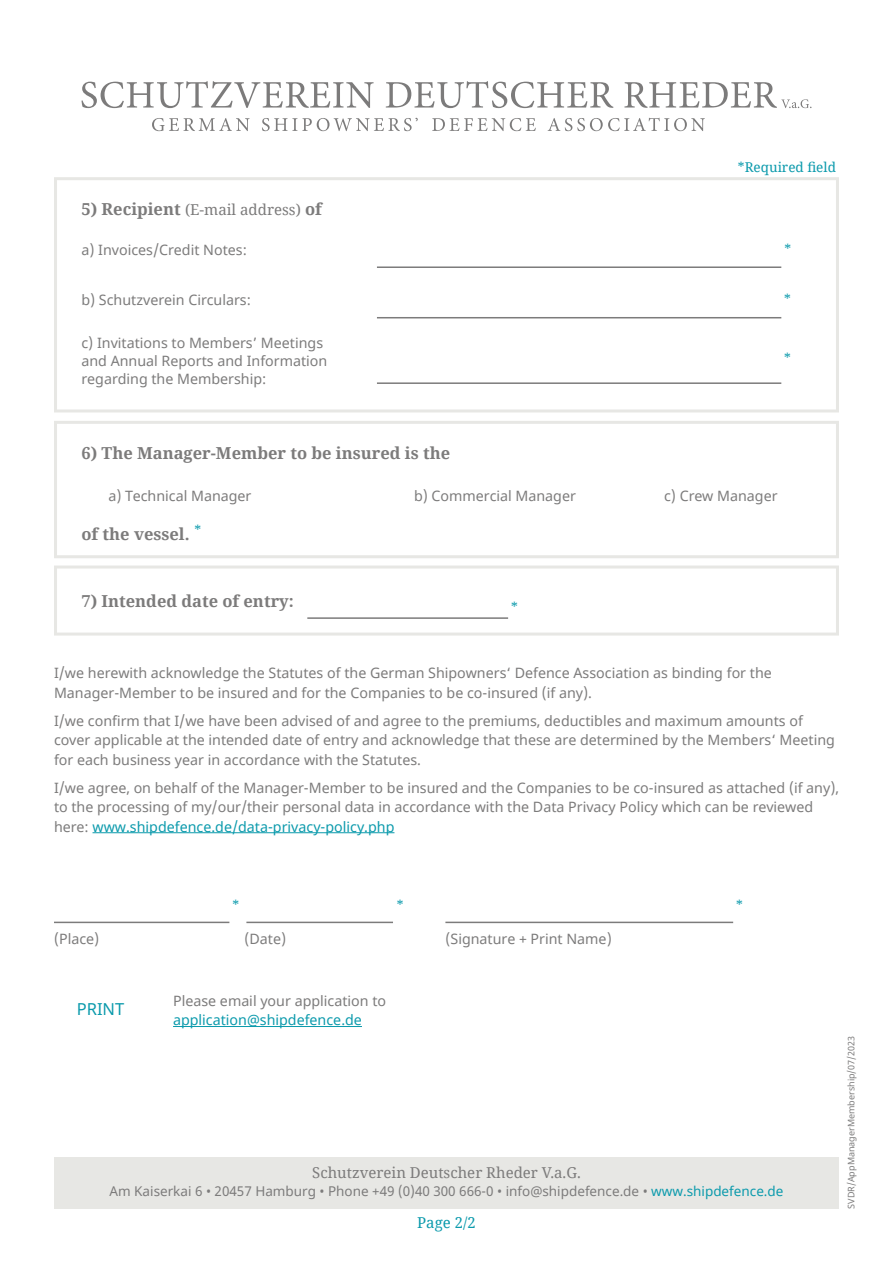
<style>
.page{position:relative;width:893px;height:1263px;background:#fff}
.page>*{position:absolute;margin:0;border:0;box-sizing:border-box;transform-origin:0 0}
.t1{font:700 16.5px "Noto Serif";color:#7c7b7b}
.t2{font:16.5px "Noto Sans";color:#0b9aac}
.t3{font:15px "Noto Serif";color:#7c7b7b}
.t4{font:15px "Noto Serif";color:#0b9aac}
.t5{font:14.25px/19.5px "Noto Sans";color:#7c7b7b}
.t6{font:14.25px "Noto Sans";color:#0b9aac}
.t7{font:13.5px "Noto Sans";color:#7c7b7b}
.t8{font:13.5px "Noto Serif";color:#0b9aac}
.t9{font:9px "Noto Sans";color:#7c7b7b}
.s1{font-weight:700;font-size:16.5px}
.s2{color:#0b9aac}
</style>
<div class="page">
<svg style="left:81px;top:81px;width:293px;height:27px"></svg>
<svg style="left:386px;top:81px;width:227px;height:27px"></svg>
<svg style="left:152px;top:118px;width:98px;height:13px"></svg>
<svg style="left:262px;top:118px;width:156px;height:13px"></svg>
<svg style="left:432px;top:118px;width:104px;height:13px"></svg>
<svg style="left:548px;top:118px;width:157px;height:13px"></svg>
<svg style="left:624px;top:82px;width:187px;height:26px"></svg>
<div style="left:54px;top:1157px;width:785px;height:52px;background:#e7e7e4"></div>
<hr style="left:93px;top:832px;width:301px;height:1px;background:#0b9aac">
<hr style="left:173px;top:1026px;width:189px;height:1px;background:#0b9aac">
<hr style="left:54px;top:922px;width:175px;height:1px;background:#7c7b7b">
<hr style="left:246px;top:922px;width:147px;height:1px;background:#7c7b7b">
<hr style="left:445px;top:922px;width:288px;height:1px;background:#7c7b7b">
<hr style="left:377px;top:266px;width:404px;height:2px;background:#7c7b7b">
<hr style="left:307px;top:617px;width:201px;height:2px;background:#7c7b7b">
<hr style="left:377px;top:317px;width:404px;height:1px;background:#7c7b7b">
<hr style="left:377px;top:382px;width:404px;height:2px;background:#7c7b7b">
<div style="left:54px;top:177px;width:785px;height:235px;border:3px solid #e7e7e4"></div>
<div style="left:54px;top:421px;width:785px;height:137px;border:3px solid #e7e7e4"></div>
<div style="left:54px;top:565px;width:785px;height:70px;border:3px solid #e7e7e4"></div>
<p class="t3" style="left:81px;top:199px;width:242px"><span class="s1">5) Recipient</span> (E-mail address) <span class="s1">of</span></p>
<p class="t5" style="left:81px;top:240px;width:167px">a) Invoices/Credit Notes:</p>
<p class="t5" style="left:81px;top:291px;width:171px">b) Schutzverein Circulars:</p>
<p class="t5" style="left:81px;top:334px;width:247px;line-height:18px">c) Invitations to Members’ Meetings and Annual Reports and Information regarding the Membership:</p>
<p class="t1" style="left:81px;top:441px;width:370px">6) The Manager-Member to be insured is the</p>
<p class="t5" style="left:109px;top:486px;width:144px">a) Technical Manager</p>
<p class="t8" style="left:195px;top:521px;width:8px">*</p>
<p class="t1" style="left:81px;top:522px;width:110px">of the vessel.</p>
<p class="t1" style="left:81px;top:589px;width:214px">7) Intended date of entry:</p>
<p class="t5" style="left:414px;top:486px;width:163px">b) Commercial Manager</p>
<p class="t8" style="left:511px;top:598px;width:8px">*</p>
<p class="t8" style="left:738px;top:158px;width:100px">*Required field</p>
<p class="t8" style="left:784px;top:240px;width:8px">*</p>
<p class="t8" style="left:784px;top:290px;width:8px">*</p>
<p class="t8" style="left:784px;top:349px;width:8px">*</p>
<p class="t5" style="left:664px;top:486px;width:115px">c) Crew Manager</p>
<p class="t5" style="left:54px;top:664px;width:719px">I/we herewith acknowledge the Statutes of the German Shipowners‘ Defence Association as binding for the<br>Manager-Member to be insured and for the Companies to be co-insured (if any).</p>
<p class="t5" style="left:54px;top:711px;width:782px">I/we confirm that I/we have been advised of and agree to the premiums, deductibles and maximum amounts of cover applicable at the intended date of entry and acknowledge that these are determined by the Members‘ Meeting for each business year in accordance with the Statutes.</p>
<p class="t5" style="left:54px;top:778px;width:786px">I/we agree, on behalf of the Manager-Member to be insured and the Companies to be co-insured as attached (if any), to the processing of my/our/their personal data in accordance with the Data Privacy Policy which can be reviewed here: <span class="s2">www.shipdefence.de/data-privacy-policy.php</span></p>
<p class="t8" style="left:232px;top:896px;width:8px">*</p>
<p class="t8" style="left:397px;top:896px;width:8px">*</p>
<p class="t8" style="left:736px;top:896px;width:8px">*</p>
<p class="t5" style="left:54px;top:929px;width:47px">(Place)</p>
<p class="t5" style="left:244px;top:929px;width:43px">(Date)</p>
<p class="t5" style="left:445px;top:929px;width:168px">(Signature + Print Name)</p>
<p class="t2" style="left:77px;top:997px;width:49px">PRINT</p>
<p class="t5" style="left:173px;top:991px;width:215px">Please email your application to</p>
<p class="t6" style="left:173px;top:1010px;width:190px">application@shipdefence.de</p>
<p class="t3" style="left:312px;top:1162px;width:270px">Schutzverein Deutscher Rheder V.a.G.</p>
<p class="t7" style="left:109px;top:1182px;width:675px">Am Kaiserkai 6 • 20457 Hamburg • Phone +49 (0)40 300 666-0 • info@shipdefence.de • <span class="s2">www.shipdefence.de</span></p>
<p class="t4" style="left:417px;top:1212px;width:60px">Page 2/2</p>
<p class="t9" style="left:845px;top:1209px;width:174px;rotate:-90deg">SVDR/AppManagerMembership/07/2023</p>
</div>
